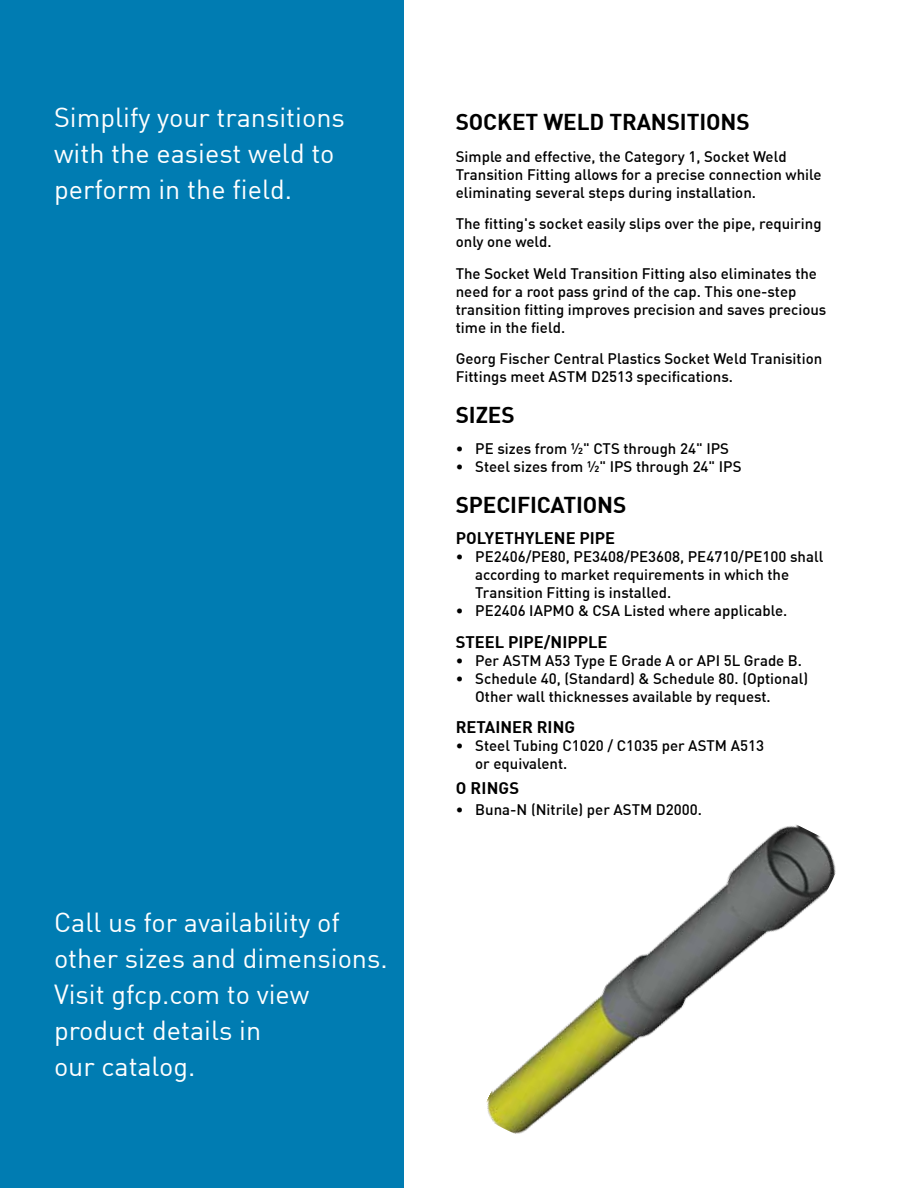
<style>
.page{position:relative;width:918px;height:1188px;background:#fff}
.page>*{position:absolute;margin:0;border:0;box-sizing:border-box;transform-origin:0 0}
.t1{font:27px/36px "DIN";color:#fff}
.t2{font:700 22.5px "DIN";letter-spacing:-.005em;color:#000}
.t3{font:700 16.5px "DIN";color:#000}
.t4{font:500 15px/18px "DIN";color:#000}
</style>
<div class="page">
<img style="left:486px;top:824px;width:350px;height:310px">
<div style="left:0;top:0;width:404px;height:1188px;background:#007cb2"></div>
<h1 class="t1" style="left:54px;top:99px;width:292px">Simplify your transitions with the easiest weld to perform in the field.</h1>
<h1 class="t1" style="left:54px;top:903px;width:335px">Call us for availability of other sizes and dimensions.<br>Visit gfcp.com to view product details in<br>our catalog.</h1>
<h2 class="t2" style="left:456px;top:107px;width:296px">SOCKET WELD TRANSITIONS</h2>
<p class="t4" style="left:456px;top:147px;width:367px">Simple and effective, the Category 1, Socket Weld<br>Transition Fitting allows for a precise connection while eliminating several steps during installation.</p>
<p class="t4" style="left:456px;top:214px;width:367px">The fitting's socket easily slips over the pipe, requiring only one weld.</p>
<p class="t4" style="left:456px;top:264px;width:372px">The Socket Weld Transition Fitting also eliminates the need for a root pass grind of the cap. This one-step transition fitting improves precision and saves precious time in the field.</p>
<p class="t4" style="left:456px;top:349px;width:368px">Georg Fischer Central Plastics Socket Weld Tranisition<br>Fittings meet ASTM D2513 specifications.</p>
<h2 class="t2" style="left:456px;top:400px;width:46px">SIZES</h2>
<p class="t4" style="left:456px;top:439px;width:275px">• PE sizes from ½" CTS through 24" IPS</p>
<p class="t4" style="left:456px;top:457px;width:287px">• Steel sizes from ½" IPS through 24" IPS</p>
<h2 class="t2" style="left:456px;top:490px;width:13px">SPECI</h2>
<h2 class="t2" style="left:517px;top:490px;width:72px">FICATIONS</h2>
<p class="t3" style="left:456px;top:527px;width:161px">POLYETHYLENE PIPE</p>
<p class="t4" style="left:475px;top:547px;width:350px;text-indent:-20px">• PE2406/PE80, PE3408/PE3608, PE4710/PE100 shall according to market requirements in which the<br>Transition Fitting is installed.</p>
<p class="t4" style="left:456px;top:601px;width:333px">• PE2406 IAPMO &amp; CSA Listed where applicable.</p>
<p class="t3" style="left:456px;top:631px;width:153px">STEEL PIPE/N IPPLE</p>
<p class="t4" style="left:456px;top:651px;width:348px">• Per ASTM A53 Type E Grade A or API 5L Grade B.</p>
<p class="t4" style="left:475px;top:669px;width:334px;text-indent:-20px">• Schedule 40, (Standard) &amp; Schedule 80. (Optional)<br>Other wall thicknesses available by request.</p>
<p class="t3" style="left:456px;top:716px;width:121px">RETAINER RING</p>
<p class="t4" style="left:475px;top:736px;width:290px;text-indent:-20px">• Steel Tubing C1020 / C1035 per ASTM A513 or equivalent.</p>
<p class="t3" style="left:456px;top:777px;width:65px">O RINGS</p>
<p class="t4" style="left:456px;top:800px;width:248px">• Buna-N (Nitrile) per ASTM D2000.</p>
</div>
